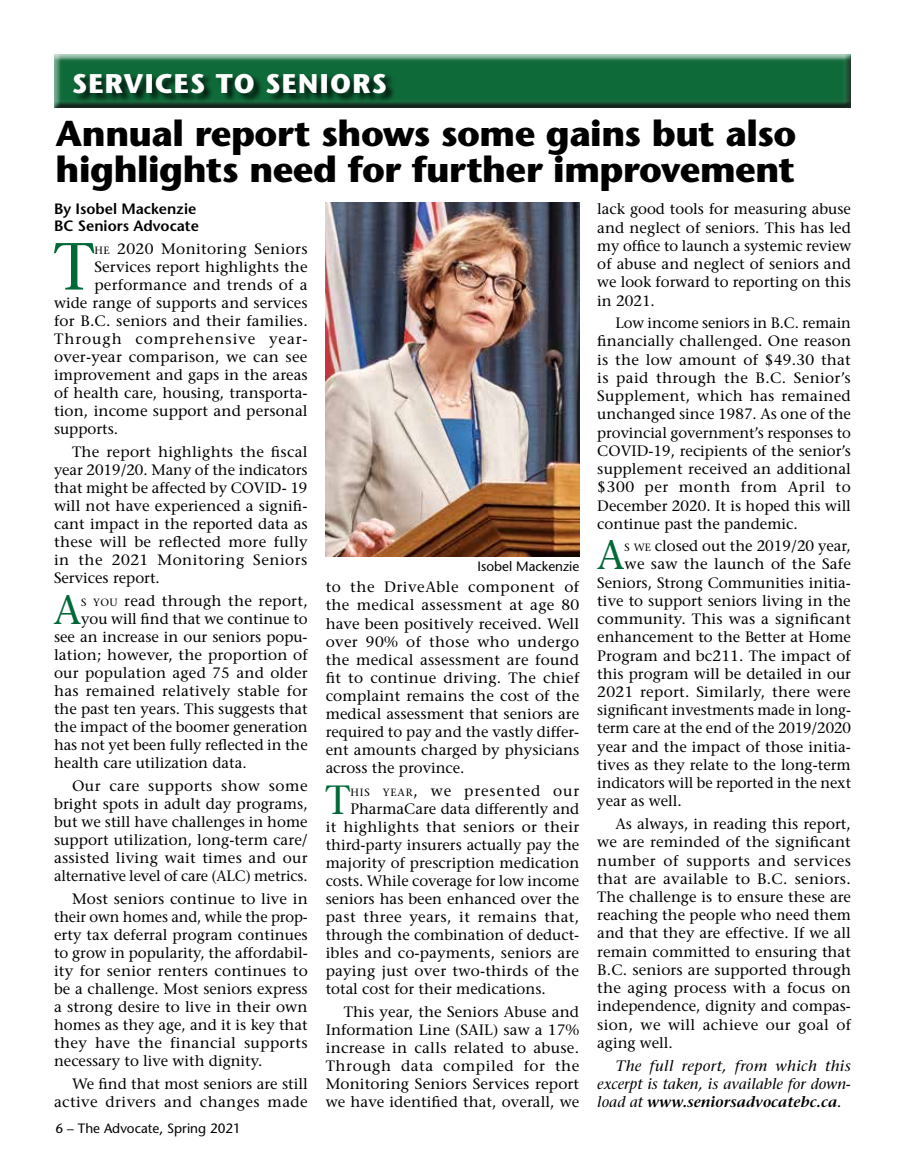
<style>
.page{position:relative;width:905px;height:1161px;background:#fff}
.page>*{position:absolute;margin:0;border:0;box-sizing:border-box;transform-origin:0 0}
.t1{font:66.45px "Stone Serif";color:#006937}
.t2{font:40.65px "Stone Serif";color:#006937}
.t3{font:700 36px/36px "Stone Sans";letter-spacing:-.015em;color:#000}
.t4{font:700 27px "Stone Sans";letter-spacing:.05em;color:#fff}
.t5{font:15px/18px "Stone Serif";color:#000;text-align:justify}
.t6{font:15px/18px "Stone Serif";letter-spacing:.025em;color:#000;text-align:right}
.t7{font:italic 15px/18.3px "Stone Serif";color:#000;text-align:justify}
.t8{font:15px "Stone Serif";letter-spacing:.02em;color:#000}
.t9{font:600 15px/16.5px "Stone Sans";color:#000}
.t10{font:15px "Stone Serif";letter-spacing:.065em;color:#000}
.t11{font:15px "Stone Serif";letter-spacing:.06em;color:#000}
.t12{font:13.5px "Stone Sans";color:#000}
.s1{font-size:10.5px}
.s2{font-style:inherit}
.s3{font-weight:600}
</style>
<div class="page">
<div style="left:51px;top:54px;width:799px;height:54px;background:#000;opacity:.75"></div>
<div style="left:74px;top:74px;width:322px;height:29px;background:#000;opacity:.75"></div>
<img style="left:326px;top:202px;width:253px;height:354px">
<h3 class="t4" style="left:72px;top:66px;width:316px">SERVICES TO SENIORS</h3>
<h3 class="t3" style="left:56px;top:115px;width:742px">Annual report shows some gains but also highlights need for further improvement</h3>
<p class="t9" style="left:54px;top:201px;width:146px">By Isobel Mackenzie<br>BC Seniors Advocate</p>
<h1 class="t1" style="left:54px;top:226px;width:42px">T</h1>
<p class="t6" style="left:94px;top:239px;width:215px"><span class="s1">HE</span> <span class="s2">2020</span> Monitoring Seniors</p>
<p class="t5" style="left:94px;top:257px;width:215px">Services report highlights the</p>
<p class="t5" style="left:94px;top:275px;width:215px">performance and trends of a</p>
<p class="t5" style="left:54px;top:293px;width:255px">wide range of supports and services</p>
<p class="t5" style="left:54px;top:311px;width:255px">for B.C. seniors and their families.</p>
<p class="t10" style="left:54px;top:329px;width:255px">Through comprehensive year-</p>
<p class="t5" style="left:54px;top:348px;width:255px">over-year comparison, we can see</p>
<p class="t5" style="left:54px;top:366px;width:255px">improvement and gaps in the areas</p>
<p class="t5" style="left:54px;top:384px;width:255px">of health care, housing, transporta-</p>
<p class="t5" style="left:54px;top:402px;width:255px">tion, income support and personal</p>
<p class="t5" style="left:54px;top:420px;width:66px">supports.</p>
<p class="t5" style="left:54px;top:442px;width:255px;text-indent:18px">The report highlights the fiscal year 2019/20. Many of the indicators that might be affected by COVID- 19 will not have experienced a signifi&shy;cant impact in the reported data as these will be reflected more fully in the 2021 Monitoring Seniors Services report.</p>
<h2 class="t2" style="left:53px;top:585px;width:29px">A</h2>
<p class="t5" style="left:81px;top:591px;width:228px"><span class="s1">S YOU</span> read through the report,</p>
<p class="t5" style="left:81px;top:609px;width:228px">you will find that we continue to</p>
<p class="t5" style="left:54px;top:627px;width:255px">see an increase in our seniors popu-</p>
<p class="t5" style="left:54px;top:646px;width:255px">lation; however, the proportion of</p>
<p class="t5" style="left:54px;top:664px;width:255px">our population aged 75 and older</p>
<p class="t8" style="left:54px;top:682px;width:255px">has remained relatively stable for</p>
<p class="t5" style="left:54px;top:700px;width:255px">the past ten years. This suggests that</p>
<p class="t5" style="left:54px;top:718px;width:255px">the impact of the boomer generation</p>
<p class="t5" style="left:54px;top:736px;width:255px">has not yet been fully reflected in the</p>
<p class="t5" style="left:54px;top:754px;width:194px">health care utilization data.</p>
<p class="t5" style="left:54px;top:777px;width:255px;text-indent:18px">Our care supports show some bright spots in adult day programs, but we still have challenges in home support utilization, long-term care/ assisted living wait times and our alternative level of care (ALC) metrics.</p>
<p class="t5" style="left:54px;top:889px;width:255px;text-indent:18px">Most seniors continue to live in their own homes and, while the prop&shy;erty tax deferral program continues to grow in popularity, the affordabil&shy;ity for senior renters continues to be a challenge. Most seniors express a strong desire to live in their own homes as they age, and it is key that they have the financial supports necessary to live with dignity.</p>
<p class="t6" style="left:54px;top:1075px;width:255px">We find that most seniors are still active drivers and changes made</p>
<p class="t12" style="left:56px;top:1120px;width:187px">6 – The Advocate, Spring 2021</p>
<p class="t12" style="left:477px;top:558px;width:103px">Isobel Mackenzie</p>
<p class="t5" style="left:326px;top:578px;width:255px">to the DriveAble component of the medical assessment at age 80 have been positively received. Well over 90% of those who undergo the medical assessment are found fit to continue driving. The chief complaint remains the cost of the medical assessment that seniors are required to pay and the vastly differ&shy;ent amounts charged by physicians across the province.</p>
<h2 class="t2" style="left:325px;top:774px;width:26px">T</h2>
<p class="t11" style="left:350px;top:781px;width:230px"><span class="s1">HIS YEAR</span><span class="s2">,</span> we presented our</p>
<p class="t5" style="left:350px;top:799px;width:230px">PharmaCare data differently and</p>
<p class="t8" style="left:326px;top:817px;width:255px">it highlights that seniors or their</p>
<p class="t5" style="left:326px;top:835px;width:255px">third-party insurers actually pay the</p>
<p class="t5" style="left:326px;top:853px;width:255px">majority of prescription medication</p>
<p class="t5" style="left:326px;top:871px;width:255px">costs. While coverage for low income</p>
<p class="t5" style="left:326px;top:890px;width:255px">seniors has been enhanced over the</p>
<p class="t6" style="left:326px;top:908px;width:255px">past three years, it remains that,</p>
<p class="t5" style="left:326px;top:926px;width:255px">through the combination of deduct-</p>
<p class="t5" style="left:326px;top:944px;width:255px">ibles and co-payments, seniors are</p>
<p class="t5" style="left:326px;top:962px;width:255px">paying just over two-thirds of the</p>
<p class="t5" style="left:326px;top:980px;width:222px">total cost for their medications.</p>
<p class="t5" style="left:326px;top:1002px;width:255px;text-indent:18px">This year, the Seniors Abuse and Information Line (SAIL) saw a 17% increase in calls related to abuse.<br>Through data compiled for the Monitoring Seniors Services report we have identified that, overall, we</p>
<p class="t5" style="left:597px;top:200px;width:255px">lack good tools for measuring abuse and neglect of seniors. This has led my office to launch a systemic review of abuse and neglect of seniors and we look forward to reporting on this in 2021.</p>
<p class="t5" style="left:597px;top:314px;width:255px;text-indent:18px">Low income seniors in B.C. remain financially challenged. One reason is the low amount of $49.30 that is paid through the B.C. Senior’s Supplement, which has remained unchanged since 1987. As one of the provincial government’s responses to COVID-19, recipients of the senior’s supplement received an additional $300 per month from April to December 2020. It is hoped this will continue past the pandemic.</p>
<h2 class="t2" style="left:596px;top:530px;width:29px">A</h2>
<p class="t5" style="left:624px;top:537px;width:228px"><span class="s1">S WE</span> closed out the 2019/20 year,</p>
<p class="t5" style="left:624px;top:555px;width:228px">we saw the launch of the Safe</p>
<p class="t5" style="left:597px;top:573px;width:255px">Seniors, Strong Communities initia-</p>
<p class="t5" style="left:597px;top:592px;width:255px">tive to support seniors living in the</p>
<p class="t5" style="left:597px;top:610px;width:255px">community. This was a significant</p>
<p class="t5" style="left:597px;top:628px;width:255px">enhancement to the Better at Home</p>
<p class="t5" style="left:597px;top:646px;width:255px">Program and bc211. The impact of</p>
<p class="t5" style="left:597px;top:664px;width:255px">this program will be detailed in our</p>
<p class="t5" style="left:597px;top:683px;width:255px">2021 report. Similarly, there were</p>
<p class="t5" style="left:597px;top:701px;width:255px">significant investments made in long-</p>
<p class="t5" style="left:597px;top:719px;width:255px">term care at the end of the 2019/2020</p>
<p class="t5" style="left:597px;top:737px;width:255px">year and the impact of those initia-</p>
<p class="t5" style="left:597px;top:756px;width:255px">tives as they relate to the long-term</p>
<p class="t5" style="left:597px;top:774px;width:255px">indicators will be reported in the next</p>
<p class="t5" style="left:597px;top:792px;width:86px">year as well.</p>
<p class="t5" style="left:597px;top:815px;width:255px;text-indent:18px">As always, in reading this report, we are reminded of the significant number of supports and services that are available to B.C. seniors.<br>The challenge is to ensure these are reaching the people who need them and that they are effective. If we all remain committed to ensuring that B.C. seniors are supported through the aging process with a focus on independence, dignity and compas&shy;sion, we will achieve our goal of aging well.</p>
<p class="t7" style="left:597px;top:1056px;width:255px;text-indent:18px">The full report, from which this excerpt is taken, is available for down&shy;load at <span class="s3">www.seniorsadvocatebc.ca</span>.</p>
</div>
